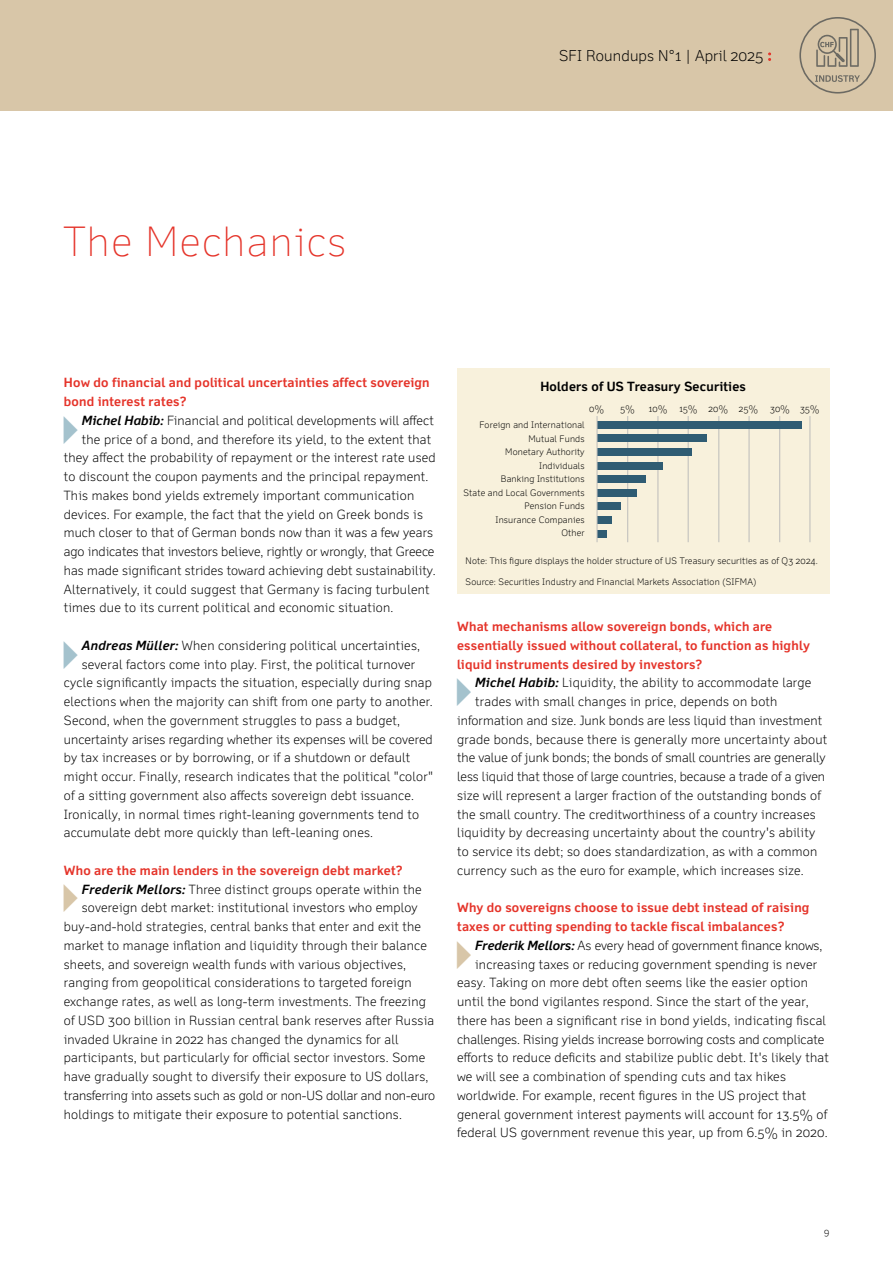
<style>
.page{position:relative;width:893px;height:1263px;background:#fff}
.page>*{position:absolute;margin:0;border:0;box-sizing:border-box;transform-origin:0 0}
.t1{font:100 40.5px "Felbridge Pro";letter-spacing:.04em;color:#e5342a}
.t2{font:300 15px "Felbridge Pro";letter-spacing:.01em;color:#000}
.t3{font:300 12.75px "Felbridge Pro";letter-spacing:.02em;color:#000}
.t4{font:700 12.75px/18.8px "Felbridge Pro";letter-spacing:.02em;color:#e5342a}
.t5{font:300 12.75px "Felbridge Pro";color:#000}
.t6{font:300 12.75px "Felbridge Pro";letter-spacing:-.005em;color:#000}
.t7{font:700 12.75px "Felbridge Pro";letter-spacing:.02em;color:#000}
.t8{font:300 9px/13.5px "Felbridge Pro";letter-spacing:.02em;color:#000;text-align:right}
.s1{font-family:"New Baskerville Std";font-weight:400;font-size:16.5px;color:#e5342a}
.s2{font-weight:700;font-style:italic}
</style>
<div class="page">
<div style="left:0;top:0;width:893px;height:111px;background:#d8c6a8"></div>
<svg style="left:799px;top:17px;width:77px;height:77px"></svg>
<div style="left:457px;top:368px;width:372px;height:225px;background:#f8f1dc"></div>
<hr style="left:627px;top:416px;width:1px;height:126px;background:#bcbcba">
<hr style="left:658px;top:416px;width:1px;height:126px;background:#bcbcba">
<hr style="left:688px;top:416px;width:1px;height:126px;background:#bcbcba">
<hr style="left:719px;top:416px;width:1px;height:126px;background:#bcbcba">
<hr style="left:749px;top:416px;width:1px;height:126px;background:#bcbcba">
<hr style="left:779px;top:416px;width:1px;height:126px;background:#bcbcba">
<hr style="left:810px;top:416px;width:1px;height:126px;background:#bcbcba">
<div style="left:597px;top:530px;width:10px;height:7px;background:#2f5c73"></div>
<div style="left:597px;top:516px;width:14px;height:8px;background:#2f5c73"></div>
<div style="left:597px;top:503px;width:23px;height:7px;background:#2f5c73"></div>
<div style="left:597px;top:489px;width:40px;height:7px;background:#2f5c73"></div>
<div style="left:597px;top:476px;width:49px;height:7px;background:#2f5c73"></div>
<div style="left:597px;top:462px;width:66px;height:7px;background:#2f5c73"></div>
<div style="left:597px;top:448px;width:94px;height:8px;background:#2f5c73"></div>
<div style="left:597px;top:435px;width:109px;height:7px;background:#2f5c73"></div>
<div style="left:597px;top:421px;width:204px;height:7px;background:#2f5c73"></div>
<hr style="left:597px;top:416px;width:1px;height:126px;background:#bcbcba">
<p class="t2" style="left:559px;top:47px;width:214px">SFI Roundups N°1 | April 2025 <span class="s1">:</span></p>
<h1 class="t1" style="left:64px;top:217px;width:284px">The Mechanics</h1>
<p class="t4" style="left:64px;top:373px;width:367px">How do financial and political uncertainties affect sovereign bond interest rates?</p>
<p class="t3" style="left:82px;top:413px;width:353px"><span class="s2">Michel Habib:</span> Financial and political developments will affect</p>
<p class="t3" style="left:82px;top:431px;width:351px">the price of a bond, and therefore its yield, to the extent that</p>
<p class="t3" style="left:64px;top:450px;width:373px">they affect the probability of repayment or the interest rate used</p>
<p class="t3" style="left:64px;top:469px;width:366px">to discount the coupon payments and the principal repayment.</p>
<p class="t3" style="left:64px;top:488px;width:352px">This makes bond yields extremely important communication</p>
<p class="t3" style="left:64px;top:506px;width:361px">devices. For example, the fact that the yield on Greek bonds is</p>
<p class="t3" style="left:64px;top:525px;width:371px">much closer to that of German bonds now than it was a few years</p>
<p class="t5" style="left:64px;top:544px;width:372px">ago indicates that investors believe, rightly or wrongly, that Greece</p>
<p class="t3" style="left:64px;top:563px;width:373px">has made significant strides toward achieving debt sustainability.</p>
<p class="t3" style="left:64px;top:581px;width:367px">Alternatively, it could suggest that Germany is facing turbulent</p>
<p class="t3" style="left:64px;top:600px;width:331px">times due to its current political and economic situation.</p>
<p class="t3" style="left:82px;top:638px;width:340px"><span class="s2">Andreas Müller:</span> When considering political uncertainties,</p>
<p class="t3" style="left:82px;top:656px;width:335px">several factors come into play. First, the political turnover</p>
<p class="t3" style="left:64px;top:675px;width:370px">cycle significantly impacts the situation, especially during snap</p>
<p class="t3" style="left:64px;top:694px;width:371px">elections when the majority can shift from one party to another.</p>
<p class="t3" style="left:64px;top:713px;width:338px">Second, when the government struggles to pass a budget,</p>
<p class="t3" style="left:64px;top:731px;width:370px">uncertainty arises regarding whether its expenses will be covered</p>
<p class="t3" style="left:64px;top:750px;width:348px">by tax increases or by borrowing, or if a shutdown or default</p>
<p class="t3" style="left:64px;top:769px;width:371px">might occur. Finally, research indicates that the political "color"</p>
<p class="t3" style="left:64px;top:788px;width:352px">of a sitting government also affects sovereign debt issuance.</p>
<p class="t3" style="left:64px;top:806px;width:357px">Ironically, in normal times right-leaning governments tend to</p>
<p class="t3" style="left:64px;top:825px;width:311px">accumulate debt more quickly than left-leaning ones.</p>
<p class="t4" style="left:64px;top:861px;width:340px">Who are the main lenders in the sovereign debt market?</p>
<p class="t3" style="left:82px;top:881px;width:341px"><span class="s2">Frederik Mellors:</span> Three distinct groups operate within the</p>
<p class="t3" style="left:82px;top:900px;width:338px">sovereign debt market: institutional investors who employ</p>
<p class="t3" style="left:64px;top:919px;width:359px">buy-and-hold strategies, central banks that enter and exit the</p>
<p class="t3" style="left:64px;top:938px;width:365px">market to manage inflation and liquidity through their balance</p>
<p class="t3" style="left:64px;top:956px;width:344px">sheets, and sovereign wealth funds with various objectives,</p>
<p class="t3" style="left:64px;top:975px;width:349px">ranging from geopolitical considerations to targeted foreign</p>
<p class="t3" style="left:64px;top:994px;width:364px">exchange rates, as well as long-term investments. The freezing</p>
<p class="t3" style="left:64px;top:1013px;width:372px">of USD 300 billion in Russian central bank reserves after Russia</p>
<p class="t3" style="left:64px;top:1031px;width:336px">invaded Ukraine in 2022 has changed the dynamics for all</p>
<p class="t3" style="left:64px;top:1050px;width:363px">participants, but particularly for official sector investors. Some</p>
<p class="t3" style="left:64px;top:1069px;width:366px">have gradually sought to diversify their exposure to US dollars,</p>
<p class="t6" style="left:64px;top:1088px;width:373px">transferring into assets such as gold or non-US dollar and non-euro</p>
<p class="t3" style="left:64px;top:1106px;width:340px">holdings to mitigate their exposure to potential sanctions.</p>
<p class="t7" style="left:540px;top:379px;width:207px">Holders of US Treasury Securities</p>
<p class="t8" style="left:589px;top:402px;width:16px">0%</p>
<p class="t8" style="left:621px;top:402px;width:16px">5%</p>
<p class="t8" style="left:648px;top:402px;width:20px">10%</p>
<p class="t8" style="left:679px;top:402px;width:20px">15%</p>
<p class="t8" style="left:708px;top:402px;width:51px">20% 25%</p>
<p class="t8" style="left:770px;top:402px;width:51px">30% 35%</p>
<p class="t8" style="left:463px;top:418px;width:123px">Foreign and International<br>Mutual Funds<br>Monetary Authority<br>Individuals<br>Banking Institutions<br>State and Local Governments<br>Pension Funds<br>Insurance Companies<br>Other</p>
<p class="t8" style="left:466px;top:554px;width:354px">Note: This figure displays the holder structure of US Treasury securities as of Q3 2024.</p>
<p class="t8" style="left:466px;top:575px;width:292px">Source: Securities Industry and Financial Markets Association (SIFMA)</p>
<p class="t4" style="left:457px;top:617px;width:354px">What mechanisms allow sovereign bonds, which are essentially issued without collateral, to function as highly liquid instruments desired by investors?</p>
<p class="t3" style="left:475px;top:675px;width:338px"><span class="s2">Michel Habib:</span> Liquidity, the ability to accommodate large</p>
<p class="t3" style="left:475px;top:694px;width:304px">trades with small changes in price, depends on both</p>
<p class="t3" style="left:457px;top:713px;width:367px">information and size. Junk bonds are less liquid than investment</p>
<p class="t3" style="left:457px;top:731px;width:372px">grade bonds, because there is generally more uncertainty about</p>
<p class="t5" style="left:457px;top:750px;width:370px">the value of junk bonds; the bonds of small countries are generally</p>
<p class="t5" style="left:457px;top:769px;width:369px">less liquid that those of large countries, because a trade of a given</p>
<p class="t3" style="left:457px;top:788px;width:365px">size will represent a larger fraction of the outstanding bonds of</p>
<p class="t3" style="left:457px;top:806px;width:360px">the small country. The creditworthiness of a country increases</p>
<p class="t3" style="left:457px;top:825px;width:360px">liquidity by decreasing uncertainty about the country's ability</p>
<p class="t3" style="left:457px;top:844px;width:362px">to service its debt; so does standardization, as with a common</p>
<p class="t3" style="left:457px;top:863px;width:348px">currency such as the euro for example, which increases size.</p>
<p class="t4" style="left:457px;top:898px;width:354px">Why do sovereigns choose to issue debt instead of raising taxes or cutting spending to tackle fiscal imbalances?</p>
<p class="t5" style="left:475px;top:938px;width:349px"><span class="s2">Frederik Mellors:</span> As every head of government finance knows,</p>
<p class="t3" style="left:475px;top:956px;width:344px">increasing taxes or reducing government spending is never</p>
<p class="t3" style="left:457px;top:975px;width:352px">easy. Taking on more debt often seems like the easier option</p>
<p class="t3" style="left:457px;top:994px;width:353px">until the bond vigilantes respond. Since the start of the year,</p>
<p class="t3" style="left:457px;top:1013px;width:370px">there has been a significant rise in bond yields, indicating fiscal</p>
<p class="t5" style="left:457px;top:1031px;width:369px">challenges. Rising yields increase borrowing costs and complicate</p>
<p class="t3" style="left:457px;top:1050px;width:373px">efforts to reduce deficits and stabilize public debt. It's likely that</p>
<p class="t3" style="left:457px;top:1069px;width:330px">we will see a combination of spending cuts and tax hikes</p>
<p class="t3" style="left:457px;top:1088px;width:350px">worldwide. For example, recent figures in the US project that</p>
<p class="t3" style="left:457px;top:1106px;width:372px">general government interest payments will account for 13.5% of</p>
<p class="t3" style="left:457px;top:1125px;width:372px">federal US government revenue this year, up from 6.5% in 2020.</p>
<p class="t8" style="left:824px;top:1224px;width:7px">9</p>
</div>
